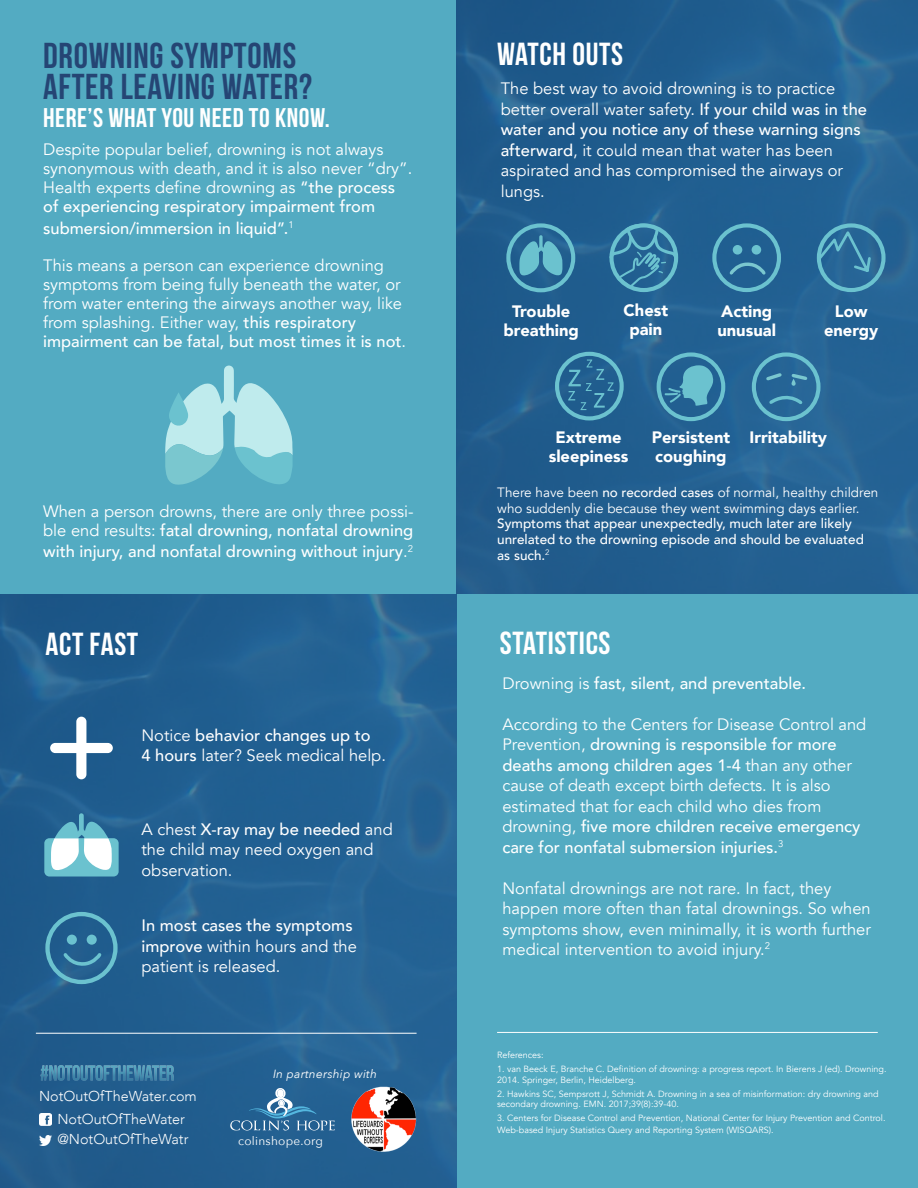
<style>
.page{position:relative;width:918px;height:1188px;background:#53abc2}
.page>*{position:absolute;margin:0;border:0;box-sizing:border-box;transform-origin:0 0}
.t1{font:36px "Bebas Neue";letter-spacing:.02em;color:#254574}
.t2{font:31.95px "Bebas Neue";letter-spacing:.02em;color:#fff}
.t3{font:27px "Bebas Neue";letter-spacing:.02em;color:#fff}
.t4{font:16.5px/20.4px "Avenir";color:#fff}
.t5{font:500 16.5px/20.4px "Avenir";color:#fff}
.t6{font:900 16.5px/18.9px "Avenir";color:#fff;text-align:center}
.t7{font:300 14.4px "Avenir";color:#fff}
.t8{font:13.5px/15.8px "Avenir";color:#fff}
.t9{font:500 13.5px "Avenir";color:#fff}
.t10{font:italic 11.85px "Avenir Next";letter-spacing:.02em;color:#fff}
.t11{font:11.85px "Avenir Next";letter-spacing:.02em;color:#fff}
.t12{font:9px/10.8px "Avenir";color:#fff}
.s1{font-weight:500}
.s2{font-weight:400}
</style>
<div class="page">
<div style="left:456px;top:0;width:462px;height:594px;background:#215f91"></div>
<div style="left:0;top:594px;width:456px;height:594px;background:#215f91"></div>
<div style="left:50px;top:743px;width:63px;height:10px;background:#fff;border-radius:5px"></div>
<div style="left:76px;top:717px;width:10px;height:62px;background:#fff;border-radius:5px"></div>
<div style="left:44px;top:838px;width:75px;height:39px;background:#6bc2cf;border-radius:5px"></div>
<svg style="left:51px;top:813px;width:61px;height:57px"></svg>
<div style="left:45px;top:912px;width:73px;height:72px;border:4px solid #6bc2cf;border-radius:50%"></div>
<div style="left:67px;top:935px;width:10px;height:10px;background:#6bc2cf;border-radius:50%"></div>
<div style="left:87px;top:935px;width:10px;height:10px;background:#6bc2cf;border-radius:50%"></div>
<svg style="left:63px;top:953px;width:39px;height:16px"></svg>
<svg style="left:230px;top:1088px;width:105px;height:43px"></svg>
<hr style="left:36px;top:1033px;width:381px;height:1px;background:#fff">
<hr style="left:497px;top:1032px;width:381px;height:1px;background:#fff">
<img style="left:40px;top:1065px;width:134px;height:16px">
<svg style="left:519px;top:235px;width:43px;height:41px"></svg>
<div style="left:506px;top:223px;width:69px;height:69px;border:4px solid #6bc2cf;border-radius:50%"></div>
<div style="left:712px;top:223px;width:69px;height:69px;border:4px solid #6bc2cf;border-radius:50%"></div>
<div style="left:733px;top:245px;width:9px;height:10px;background:#6bc2cf;border-radius:50%"></div>
<div style="left:752px;top:245px;width:9px;height:10px;background:#6bc2cf;border-radius:50%"></div>
<svg style="left:729px;top:262px;width:37px;height:13px"></svg>
<div style="left:817px;top:223px;width:69px;height:69px;border:4px solid #6bc2cf;border-radius:50%"></div>
<svg style="left:816px;top:227px;width:57px;height:52px"></svg>
<svg style="left:609px;top:222px;width:69px;height:68px"></svg>
<div style="left:752px;top:352px;width:69px;height:69px;border:4px solid #6bc2cf;border-radius:50%"></div>
<svg style="left:766px;top:371px;width:42px;height:15px"></svg>
<svg style="left:769px;top:395px;width:34px;height:10px"></svg>
<div style="left:555px;top:352px;width:69px;height:68px;border:4px solid #6bc2cf;border-radius:50%"></div>
<svg style="left:568px;top:360px;width:46px;height:50px"></svg>
<svg style="left:664px;top:365px;width:49px;height:41px"></svg>
<div style="left:657px;top:352px;width:68px;height:69px;border:4px solid #6bc2cf;border-radius:50%"></div>
<svg style="left:165px;top:366px;width:128px;height:119px"></svg>
<svg style="left:39px;top:1135px;width:12px;height:10px"></svg>
<svg style="left:39px;top:1113px;width:12px;height:13px"></svg>
<img style="left:351px;top:1087px;width:66px;height:64px">
<p class="t1" style="left:43px;top:36px;width:254px">DROWNING SYMPTOMS</p>
<p class="t1" style="left:43px;top:67px;width:270px">AFTER LEAVING WATER?</p>
<p class="t3" style="left:43px;top:103px;width:288px">HERE’S WHAT YOU NEED TO KNOW.</p>
<p class="t4" style="left:43px;top:140px;width:342px">Despite popular belief, drowning is not always</p>
<p class="t4" style="left:43px;top:158px;width:371px">synonymous with death, and it is also never “dry”.</p>
<p class="t4" style="left:43px;top:177px;width:354px">Health experts define drowning as <span class="s1">“the process</span></p>
<p class="t5" style="left:43px;top:195px;width:333px">of experiencing respiratory impairment from</p>
<p class="t5" style="left:43px;top:217px;width:252px">submersion/immersion in liquid”.<sup>1</sup></p>
<p class="t4" style="left:43px;top:256px;width:342px">This means a person can experience drowning</p>
<p class="t4" style="left:43px;top:275px;width:359px">symptoms from being fully beneath the water, or</p>
<p class="t4" style="left:43px;top:294px;width:360px;line-height:18.9px">from water entering the airways another way, like from splashing. Either way, <span class="s1">this respiratory</span></p>
<p class="t5" style="left:43px;top:330px;width:365px">impairment can be fatal, but most times it is not<span class="s2">.</span></p>
<p class="t4" style="left:43px;top:502px;width:372px;line-height:18.9px">When a person drowns, there are only three possi&shy;ble end results: <span class="s1">fatal drowning, nonfatal drowning</span></p>
<p class="t5" style="left:43px;top:541px;width:371px">with injury, and nonfatal drowning without injury<span class="s2">.</span><sup>2</sup></p>
<p class="t2" style="left:497px;top:37px;width:127px">WATCH OUTS</p>
<p class="t4" style="left:501px;top:79px;width:336px">The best way to avoid drowning is to practice</p>
<p class="t5" style="left:501px;top:98px;width:368px"><span class="s2">better overall water safety.</span> If your child was in the water and you notice any of these warning signs afterward<span class="s2">, it could mean that water has been</span></p>
<p class="t4" style="left:501px;top:161px;width:344px">aspirated and has compromised the airways or lungs.</p>
<p class="t6" style="left:512px;top:302px;width:60px">Trouble</p>
<p class="t6" style="left:504px;top:321px;width:77px">breathing</p>
<p class="t6" style="left:624px;top:301px;width:46px">Chest pain</p>
<p class="t6" style="left:717px;top:302px;width:60px;text-align:left">Acting unusual</p>
<p class="t6" style="left:835px;top:302px;width:34px">Low</p>
<p class="t6" style="left:824px;top:321px;width:56px">energy</p>
<p class="t6" style="left:556px;top:428px;width:67px">Extreme</p>
<p class="t6" style="left:549px;top:447px;width:81px">sleepiness</p>
<p class="t6" style="left:652px;top:428px;width:80px">Persistent</p>
<p class="t6" style="left:655px;top:447px;width:73px">coughing</p>
<p class="t6" style="left:750px;top:428px;width:79px">Irritability</p>
<p class="t8" style="left:497px;top:485px;width:383px">There have been <span class="s1">no recorded cases</span> of normal, healthy children who suddenly die because they went swimming days earlier.<br><span class="s1">Symptoms that appear unexpectedly, much later are likely</span></p>
<p class="t9" style="left:497px;top:528px;width:368px">unrelated to the drowning episode and should be evaluated</p>
<p class="t9" style="left:497px;top:543px;width:54px">as such.<sup>2</sup></p>
<p class="t2" style="left:45px;top:626px;width:94px">ACT FAST</p>
<p class="t2" style="left:500px;top:625px;width:112px">STATISTICS</p>
<p class="t5" style="left:141px;top:724px;width:231px"><span class="s2">Notice</span> behavior changes up to</p>
<p class="t4" style="left:141px;top:746px;width:246px"><span class="s1">4 hours</span> later? Seek medical help.</p>
<p class="t5" style="left:141px;top:818px;width:253px"><span class="s2">A chest</span> X-ray may be needed <span class="s2">and</span></p>
<p class="t4" style="left:141px;top:840px;width:234px">the child may need oxygen and</p>
<p class="t4" style="left:141px;top:860px;width:93px">observation.</p>
<p class="t5" style="left:141px;top:914px;width:213px">In most cases the symptoms</p>
<p class="t4" style="left:141px;top:936px;width:217px"><span class="s1">improve</span> within hours and the</p>
<p class="t4" style="left:141px;top:957px;width:140px">patient is released.</p>
<p class="t7" style="left:39px;top:1087px;width:159px">NotOutOfTheWater.com</p>
<p class="t7" style="left:57px;top:1110px;width:129px">NotOutOfTheWater</p>
<p class="t7" style="left:57px;top:1131px;width:133px">@NotOutOfTheWatr</p>
<p class="t10" style="left:273px;top:1063px;width:105px">In partnership with</p>
<p class="t11" style="left:238px;top:1131px;width:86px">colinshope.org</p>
<p class="t5" style="left:502px;top:672px;width:305px"><span class="s2">Drowning is</span> fast, silent, and preventable.</p>
<p class="t4" style="left:502px;top:714px;width:365px">According to the Centers for Disease Control and Prevention, <span class="s1">drowning is responsible for more deaths among children ages 1-4</span> than any other cause of death except birth defects. It is also</p>
<p class="t4" style="left:502px;top:796px;width:320px">estimated that for each child who dies from</p>
<p class="t5" style="left:502px;top:815px;width:359px"><span class="s2">drowning,</span> five more children receive emergency care for nonfatal submersion injuries.<sup>3</sup></p>
<p class="t4" style="left:502px;top:878px;width:330px">Nonfatal drownings are not rare. In fact, they</p>
<p class="t4" style="left:502px;top:898px;width:370px;text-align:justify">happen more often than fatal drownings. So when symptoms show, even minimally, it is worth further medical intervention to avoid injury.<sup>2</sup></p>
<p class="t12" style="left:497px;top:1050px;width:48px">References:</p>
<p class="t12" style="left:497px;top:1064px;width:391px">1. van Beeck E, Branche C. Definition of drowning: a progress report. In Bierens J (ed). Drowning.<br>2014. Springer, Berlin, Heidelberg.</p>
<p class="t12" style="left:497px;top:1088px;width:383px">2. Hawkins SC, Sempsrott J, Schmidt A. Drowning in a sea of misinformation: dry drowning and secondary drowning. EMN. 2017;39(8):39-40.</p>
<p class="t12" style="left:497px;top:1112px;width:390px;line-height:11.6px">3. Centers for Disease Control and Prevention, National Center for Injury Prevention and Control.<br>Web-based Injury Statistics Query and Reporting System (WISQARS).</p>
</div>
